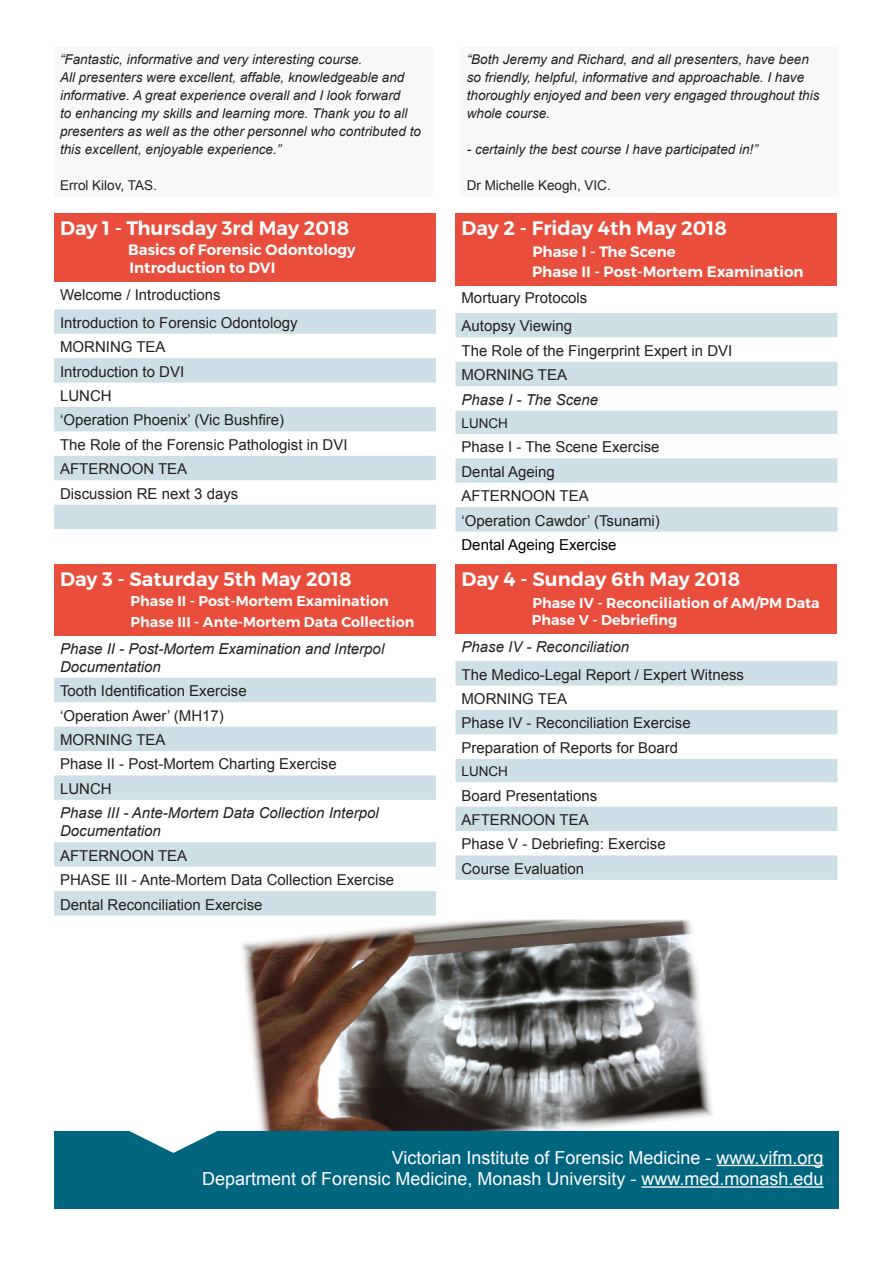
<style>
.page{position:relative;width:893px;height:1263px;background:#fff}
.page>*{position:absolute;margin:0;border:0;box-sizing:border-box;transform-origin:0 0}
.t1{font:600 19.5px "Montserrat";color:#fff}
.t2{font:18px "Arial";color:#fff}
.t3{font:15px "Arial";color:#231f20}
.t4{font:italic 15px/18px "Arial";color:#231f20}
.t5{font:600 15px "Montserrat";color:#fff}
.t6{font:15px "Arial";color:#000}
.t7{font:600 14.25px "Montserrat";color:#fff}
.t8{font:italic 13.5px/18px "Arial";color:#231f20}
.t9{font:13.5px "Arial";color:#231f20}
</style>
<div class="page">
<div style="left:461px;top:47px;width:378px;height:150px;background:#f8f8f7"></div>
<div style="left:54px;top:47px;width:378px;height:150px;background:#f8f8f7"></div>
<div style="left:54px;top:213px;width:382px;height:69px;background:#e94e3c"></div>
<svg style="left:54px;top:309px;width:382px;height:220px;fill:#cce0e6"></svg>
<img style="left:237px;top:919px;width:480px;height:212px">
<div style="left:455px;top:213px;width:382px;height:73px;background:#e94e3c"></div>
<svg style="left:455px;top:313px;width:382px;height:219px;fill:#cce0e6"></svg>
<div style="left:54px;top:564px;width:382px;height:72px;background:#e94e3c"></div>
<svg style="left:54px;top:678px;width:382px;height:237px;fill:#d3e4e9"></svg>
<div style="left:455px;top:564px;width:382px;height:70px;background:#e94e3c"></div>
<svg style="left:455px;top:661px;width:382px;height:219px;fill:#cce0e6"></svg>
<div style="left:54px;top:1131px;width:785px;height:78px;background:#00657f"></div>
<hr style="left:716px;top:1165px;width:108px;height:1px;background:#fff">
<hr style="left:641px;top:1186px;width:183px;height:2px;background:#fff">
<p class="t8" style="left:60px;top:50px;width:304px">“Fantastic, informative and very interesting course.</p>
<p class="t8" style="left:60px;top:68px;width:362px">All presenters were excellent, affable, knowledgeable and informative. A great experience overall and I look forward<br>to enhancing my skills and learning more. Thank you to all presenters as well as the other personnel who contributed to this excellent, enjoyable experience.”</p>
<p class="t9" style="left:60px;top:176px;width:98px">Errol Kilov, TAS.</p>
<p class="t1" style="left:60px;top:216px;width:291px">Day 1 - Thursday 3rd May 2018</p>
<p class="t5" style="left:128px;top:240px;width:229px">Basics of Forensic Odontology</p>
<p class="t5" style="left:130px;top:258px;width:147px">Introduction to DVI</p>
<p class="t3" style="left:60px;top:285px;width:162px">Welcome / Introductions</p>
<p class="t3" style="left:60px;top:313px;width:239px">Introduction to Forensic Odontology</p>
<p class="t3" style="left:60px;top:337px;width:107px">MORNING TEA</p>
<p class="t3" style="left:60px;top:361px;width:126px">Introduction to DVI</p>
<p class="t3" style="left:60px;top:386px;width:53px">LUNCH</p>
<p class="t3" style="left:60px;top:410px;width:226px">‘Operation Phoenix’ (Vic Bushfire)</p>
<p class="t3" style="left:60px;top:435px;width:289px">The Role of the Forensic Pathologist in DVI</p>
<p class="t3" style="left:60px;top:459px;width:129px">AFTERNOON TEA</p>
<p class="t3" style="left:60px;top:484px;width:180px">Discussion RE next 3 days</p>
<p class="t1" style="left:60px;top:567px;width:293px">Day 3 - Saturday 5th May 2018</p>
<p class="t7" style="left:131px;top:592px;width:259px">Phase II - Post-Mortem Examination</p>
<p class="t7" style="left:131px;top:613px;width:285px">Phase III - Ante-Mortem Data Collection</p>
<p class="t4" style="left:60px;top:640px;width:326px">Phase II - Post-Mortem Examination and Interpol<br>Documentation</p>
<p class="t3" style="left:60px;top:681px;width:188px">Tooth Identification Exercise</p>
<p class="t3" style="left:60px;top:705px;width:165px">‘Operation Awer’ (MH17)</p>
<p class="t3" style="left:60px;top:730px;width:107px">MORNING TEA</p>
<p class="t3" style="left:60px;top:754px;width:278px">Phase II - Post-Mortem Charting Exercise</p>
<p class="t3" style="left:60px;top:779px;width:53px">LUNCH</p>
<p class="t4" style="left:60px;top:804px;width:320px">Phase III - Ante-Mortem Data Collection Interpol<br>Documentation</p>
<p class="t3" style="left:60px;top:845px;width:129px">AFTERNOON TEA</p>
<p class="t3" style="left:60px;top:870px;width:336px">PHASE III - Ante-Mortem Data Collection Exercise</p>
<p class="t3" style="left:60px;top:894px;width:204px">Dental Reconciliation Exercise</p>
<p class="t8" style="left:467px;top:50px;width:354px">“Both Jeremy and Richard, and all presenters, have been so friendly, helpful, informative and approachable. I have thoroughly enjoyed and been very engaged throughout this whole course.</p>
<p class="t8" style="left:467px;top:140px;width:293px">- certainly the best course I have participated in!”</p>
<p class="t9" style="left:467px;top:176px;width:146px">Dr Michelle Keogh, VIC.</p>
<p class="t1" style="left:461px;top:216px;width:267px">Day 2 - Friday 4th May 2018</p>
<p class="t5" style="left:532px;top:242px;width:145px">Phase I - The Scene</p>
<p class="t5" style="left:532px;top:262px;width:273px">Phase II - Post-Mortem Examination</p>
<p class="t3" style="left:461px;top:288px;width:127px">Mortuary Protocols</p>
<p class="t3" style="left:461px;top:316px;width:112px">Autopsy Viewing</p>
<p class="t3" style="left:461px;top:341px;width:272px">The Role of the Fingerprint Expert in DVI</p>
<p class="t3" style="left:461px;top:365px;width:107px">MORNING TEA</p>
<p class="t4" style="left:461px;top:390px;width:138px">Phase I - The Scene</p>
<p class="t9" style="left:461px;top:414px;width:48px">LUNCH</p>
<p class="t3" style="left:461px;top:437px;width:200px">Phase I - The Scene Exercise</p>
<p class="t3" style="left:461px;top:462px;width:95px">Dental Ageing</p>
<p class="t3" style="left:461px;top:486px;width:129px">AFTERNOON TEA</p>
<p class="t3" style="left:461px;top:510px;width:200px">‘Operation Cawdor’ (Tsunami)</p>
<p class="t6" style="left:461px;top:535px;width:157px">Dental Ageing Exercise</p>
<p class="t1" style="left:461px;top:567px;width:280px">Day 4 - Sunday 6th May 2018</p>
<p class="t7" style="left:532px;top:594px;width:289px">Phase IV - Reconciliation of AM/PM Data</p>
<p class="t7" style="left:532px;top:611px;width:147px">Phase V - Debriefing</p>
<p class="t4" style="left:461px;top:637px;width:169px">Phase IV - Reconciliation</p>
<p class="t3" style="left:461px;top:664px;width:284px">The Medico-Legal Report / Expert Witness</p>
<p class="t3" style="left:461px;top:689px;width:107px">MORNING TEA</p>
<p class="t3" style="left:461px;top:713px;width:231px">Phase IV - Reconciliation Exercise</p>
<p class="t3" style="left:461px;top:738px;width:218px">Preparation of Reports for Board</p>
<p class="t9" style="left:461px;top:762px;width:48px">LUNCH</p>
<p class="t3" style="left:461px;top:785px;width:137px">Board Presentations</p>
<p class="t3" style="left:461px;top:810px;width:129px">AFTERNOON TEA</p>
<p class="t3" style="left:461px;top:834px;width:206px">Phase V - Debriefing: Exercise</p>
<p class="t3" style="left:461px;top:859px;width:124px">Course Evaluation</p>
<p class="t2" style="left:392px;top:1145px;width:433px">Victorian Institute of Forensic Medicine - www.vifm.org</p>
<p class="t2" style="left:202px;top:1167px;width:623px">Department of Forensic Medicine, Monash University - www.med.monash.edu</p>
</div>
